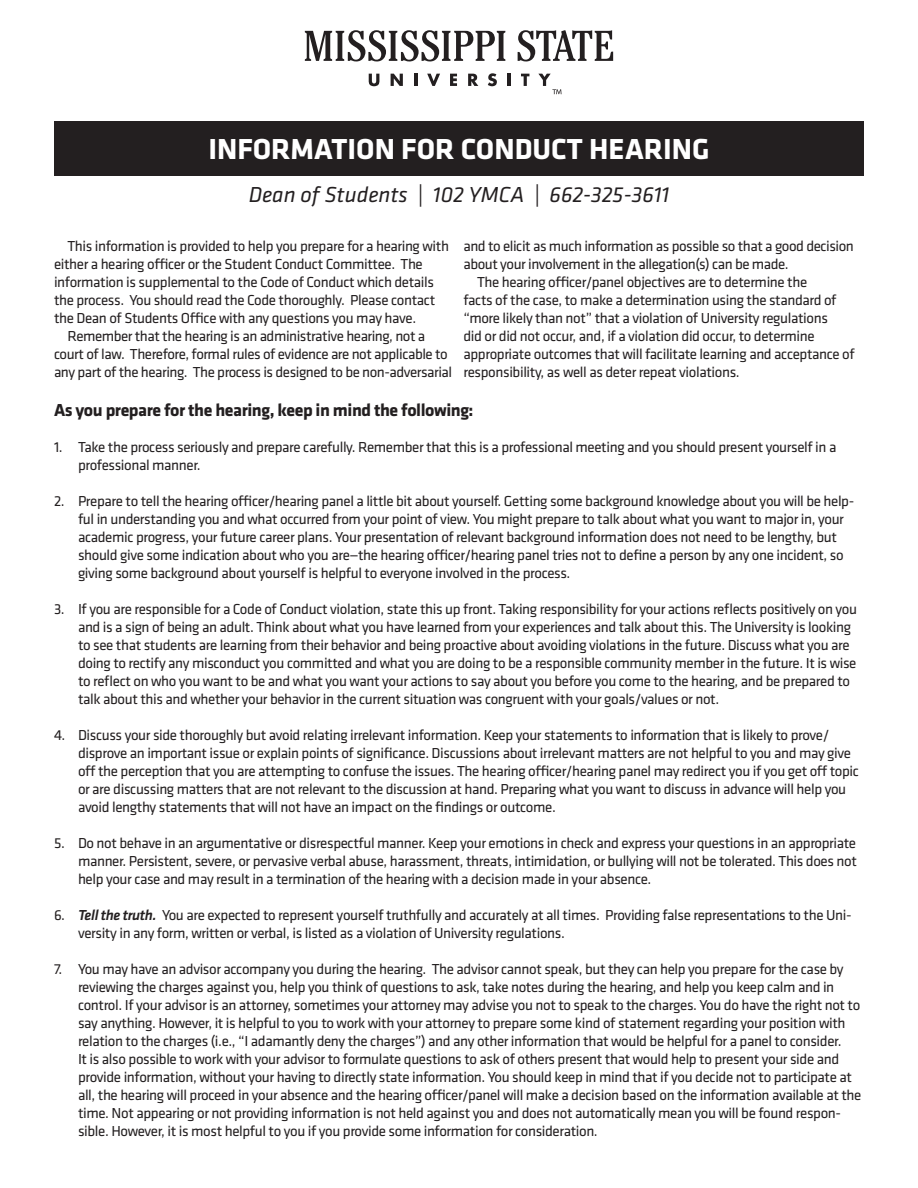
<style>
.page{position:relative;width:918px;height:1188px;background:#fff}
.page>*{position:absolute;margin:0;border:0;box-sizing:border-box;transform-origin:0 0}
.t1{font:700 30px "Klavika";color:#fff}
.t2{font:italic 22.5px "Klavika";color:#231f20}
.t3{font:700 18px "Klavika";letter-spacing:-.025em;color:#231f20}
.t4{font:15px/18px "Klavika";letter-spacing:-.025em;color:#231f20}
.s1{font-weight:500;font-style:italic}
</style>
<div class="page">
<svg style="left:305px;top:30px;width:200px;height:31px"></svg>
<svg style="left:518px;top:30px;width:95px;height:31px"></svg>
<svg style="left:369px;top:74px;width:10px;height:12px"></svg>
<svg style="left:391px;top:74px;width:12px;height:12px"></svg>
<svg style="left:414px;top:74px;width:3px;height:12px"></svg>
<svg style="left:427px;top:74px;width:13px;height:12px"></svg>
<svg style="left:450px;top:74px;width:7px;height:12px"></svg>
<svg style="left:468px;top:74px;width:10px;height:12px"></svg>
<svg style="left:488px;top:73px;width:9px;height:13px"></svg>
<svg style="left:508px;top:74px;width:3px;height:12px"></svg>
<svg style="left:521px;top:74px;width:8px;height:12px"></svg>
<svg style="left:538px;top:74px;width:24px;height:20px"></svg>
<div style="left:54px;top:121px;width:810px;height:55px;background:#231f20"></div>
<p class="t1" style="left:208px;top:128px;width:503px">INFORMATION FOR CONDUCT HEARING</p>
<p class="t2" style="left:249px;top:180px;width:422px">Dean of Students | 102 YMCA | 662-325-3611</p>
<p class="t4" style="left:464px;top:236px;width:392px">and to elicit as much information as possible so that a good decision about your involvement in the allegation(s) can be made.</p>
<p class="t4" style="left:464px;top:272px;width:393px;text-indent:14px">The hearing officer/panel objectives are to determine the<br>facts of the case, to make a determination using the standard of “more likely than not” that a violation of University regulations<br>did or did not occur, and, if a violation did occur, to determine appropriate outcomes that will facilitate learning and acceptance of responsibility, as well as deter repeat violations.</p>
<p class="t3" style="left:54px;top:397px;width:421px">As you prepare for the hearing, keep in mind the following:</p>
<p class="t4" style="left:78px;top:438px;width:760px;text-indent:-24px">1. Take the process seriously and prepare carefully. Remember that this is a professional meeting and you should present yourself in a professional manner.</p>
<p class="t4" style="left:78px;top:492px;width:778px;text-indent:-24px">2. Prepare to tell the hearing officer/hearing panel a little bit about yourself. Getting some background knowledge about you will be help&shy;ful in understanding you and what occurred from your point of view. You might prepare to talk about what you want to major in, your academic progress, your future career plans. Your presentation of relevant background information does not need to be lengthy, but should give some indication about who you are—the hearing officer/hearing panel tries not to define a person by any one incident, so giving some background about yourself is helpful to everyone involved in the process.</p>
<p class="t4" style="left:78px;top:600px;width:781px;text-indent:-24px">3. If you are responsible for a Code of Conduct violation, state this up front. Taking responsibility for your actions reflects positively on you and is a sign of being an adult. Think about what you have learned from your experiences and talk about this. The University is looking to see that students are learning from their behavior and being proactive about avoiding violations in the future. Discuss what you are doing to rectify any misconduct you committed and what you are doing to be a responsible community member in the future. It is wise to reflect on who you want to be and what you want your actions to say about you before you come to the hearing, and be prepared to talk about this and whether your behavior in the current situation was congruent with your goals/values or not.</p>
<p class="t4" style="left:78px;top:726px;width:783px;text-indent:-24px">4. Discuss your side thoroughly but avoid relating irrelevant information. Keep your statements to information that is likely to prove/ disprove an important issue or explain points of significance. Discussions about irrelevant matters are not helpful to you and may give off the perception that you are attempting to confuse the issues. The hearing officer/hearing panel may redirect you if you get off topic or are discussing matters that are not relevant to the discussion at hand. Preparing what you want to discuss in advance will help you avoid lengthy statements that will not have an impact on the findings or outcome.</p>
<p class="t4" style="left:78px;top:834px;width:780px;text-align:justify;text-indent:-24px">5. Do not behave in an argumentative or disrespectful manner. Keep your emotions in check and express your questions in an appropriate manner. Persistent, severe, or pervasive verbal abuse, harassment, threats, intimidation, or bullying will not be tolerated. This does not help your case and may result in a termination of the hearing with a decision made in your absence.</p>
<p class="t4" style="left:78px;top:906px;width:775px;text-indent:-24px">6. <span class="s1">Tell the truth.</span> You are expected to represent yourself truthfully and accurately at all times. Providing false representations to the Uni&shy;versity in any form, written or verbal, is listed as a violation of University regulations.</p>
<p class="t4" style="left:78px;top:960px;width:785px;text-indent:-24px">7. You may have an advisor accompany you during the hearing. The advisor cannot speak, but they can help you prepare for the case by reviewing the charges against you, help you think of questions to ask, take notes during the hearing, and help you keep calm and in control. If your advisor is an attorney, sometimes your attorney may advise you not to speak to the charges. You do have the right not to say anything. However, it is helpful to you to work with your attorney to prepare some kind of statement regarding your position with relation to the charges (i.e., “I adamantly deny the charges”) and any other information that would be helpful for a panel to consider.<br>It is also possible to work with your advisor to formulate questions to ask of others present that would help to present your side and provide information, without your having to directly state information. You should keep in mind that if you decide not to participate at all, the hearing will proceed in your absence and the hearing officer/panel will make a decision based on the information available at the time. Not appearing or not providing information is not held against you and does not automatically mean you will be found respon&shy;sible. However, it is most helpful to you if you provide some information for consideration.</p>
<p class="t4" style="left:54px;top:236px;width:396px;text-indent:14px">This information is provided to help you prepare for a hearing with either a hearing officer or the Student Conduct Committee. The information is supplemental to the Code of Conduct which details the process. You should read the Code thoroughly. Please contact the Dean of Students Office with any questions you may have.</p>
<p class="t4" style="left:54px;top:326px;width:400px;text-indent:14px">Remember that the hearing is an administrative hearing, not a court of law. Therefore, formal rules of evidence are not applicable to any part of the hearing. The process is designed to be non-adversarial</p>
</div>
